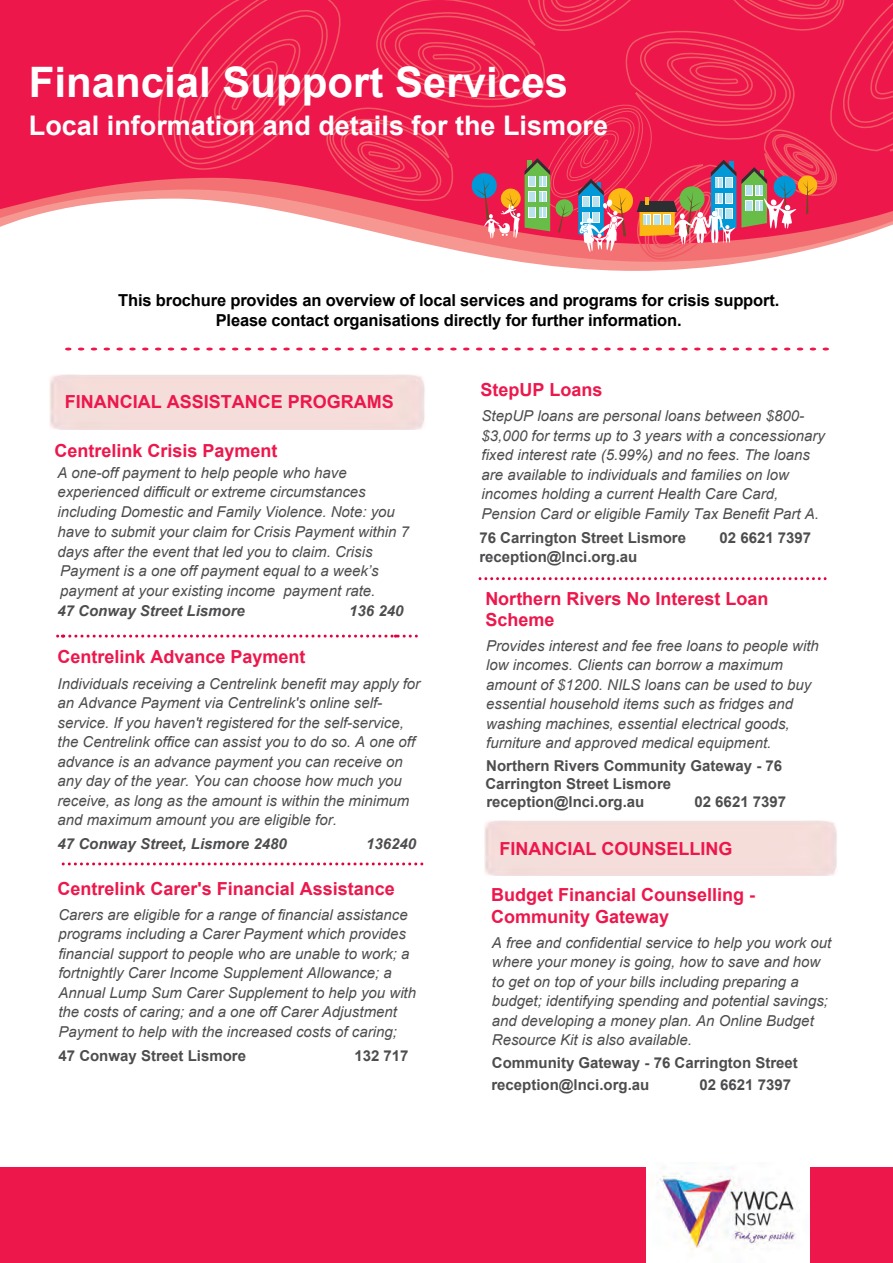
<style>
.page{position:relative;width:893px;height:1263px;background:#fff}
.page>*{position:absolute;margin:0;border:0;box-sizing:border-box;transform-origin:0 0}
.t1{font:700 42px "Arial";color:#fff}
.t2{font:700 27px "Arial";color:#fff}
.t3{font:700 18px/21.6px "Arial";color:#ed174c}
.t4{font:700 18px "Arial";color:#ed174c}
.t5{font:700 16.5px/19.8px "Arial";letter-spacing:-.01em;color:#000;text-align:center}
.t6{font:italic 15px/19.5px "Arial";color:#4d4d4f}
.t7{font:italic 15px/19.5px "Arial";color:#4d4d4f}
.t8{font:700 15px/18px "Arial";color:#4d4d4f}
.t9{font:italic 700 15px "Arial";color:#4d4d4f}
.t10{font:italic 700 15px "Arial";color:#4d4d4f}
.s1{font-style:inherit}
</style>
<div class="page">
<div style="left:0;top:1167px;width:893px;height:96px;background:#ed174c"></div>
<img style="left:646px;top:1162px;width:163px;height:101px">
<svg style="left:530px;top:263px;width:209px;height:8px;fill:#f69792"></svg>
<svg style="left:0;top:0;width:133px;height:227px;background:#ee2f5c"></svg>
<svg style="left:133px;top:0;width:760px;height:263px;background:#ea4567"></svg>
<div style="left:484px;top:821px;width:353px;height:55px;background:#f5ddda"></div>
<svg style="left:68px;top:347px;width:758px;height:4px"></svg>
<svg style="left:58px;top:635px;width:358px;height:3px"></svg>
<svg style="left:63px;top:862px;width:359px;height:3px"></svg>
<svg style="left:480px;top:577px;width:345px;height:3px"></svg>
<h1 class="t1" style="left:29px;top:53px;width:541px">Financial Support Services</h1>
<h2 class="t2" style="left:29px;top:107px;width:581px">Local information and details for the Lismore</h2>
<p class="t5" style="left:118px;top:291px;width:663px">This brochure provides an overview of local services and programs for crisis support.<br>Please contact organisations directly for further information.</p>
<p class="t4" style="left:65px;top:389px;width:331px">FINANCIAL ASSISTANCE PROGRAMS</p>
<p class="t4" style="left:54px;top:437px;width:225px">Centrelink Crisis Payment</p>
<p class="t7" style="left:57px;top:463px;width:353px">A one-off payment to help people who have experienced difficult or extreme circumstances including Domestic and Family Violence. Note: you have to submit your claim for Crisis Payment within 7 days after the event that led you to claim. Crisis Payment is a one off payment equal to a week’s payment at your existing income payment rate.</p>
<p class="t10" style="left:57px;top:600px;width:189px">47 Conway Street Lismore</p>
<p class="t10" style="left:349px;top:600px;width:56px">136 240</p>
<p class="t4" style="left:58px;top:644px;width:250px">Centrelink Advance Payment</p>
<p class="t7" style="left:58px;top:674px;width:364px">Individuals receiving a Centrelink benefit may apply for an Advance Payment via Centrelink's online self&shy;service. If you haven't registered for the self-service, the Centrelink office can assist you to do so. A one off advance is an advance payment you can receive on any day of the year. You can choose how much you receive, as long as the amount is within the minimum and maximum amount you are eligible for.</p>
<p class="t9" style="left:58px;top:834px;width:231px">47 Conway Street, Lismore 2480</p>
<p class="t9" style="left:366px;top:834px;width:52px">136240</p>
<p class="t3" style="left:58px;top:878px;width:339px">Centrelink Carer's Financial Assistance</p>
<p class="t6" style="left:58px;top:905px;width:359px">Carers are eligible for a range of financial assistance programs including a Carer Payment which provides financial support to people who are unable to work; a fortnightly Carer Income Supplement Allowance; a Annual Lump Sum Carer Supplement to help you with the costs of caring; and a one off Carer Adjustment Payment to help with the increased costs of caring;</p>
<p class="t8" style="left:58px;top:1046px;width:189px">47 Conway Street Lismore</p>
<p class="t8" style="left:354px;top:1046px;width:56px">132 717</p>
<p class="t3" style="left:481px;top:379px;width:124px">StepUP Loans</p>
<p class="t6" style="left:481px;top:406px;width:345px">StepUP loans are personal loans between $800- $3,000 for terms up to 3 years with a concessionary fixed interest rate (5.99%) and no fees. The loans are available to individuals and families on low incomes holding a current Health Care Card, Pension Card or eligible Family Tax Benefit Part A.</p>
<p class="t8" style="left:479px;top:529px;width:208px">76 Carrington Street Lismore</p>
<p class="t8" style="left:719px;top:529px;width:93px">02 6621 7397</p>
<p class="t8" style="left:479px;top:547px;width:159px">reception@lnci.org.au</p>
<p class="t3" style="left:485px;top:588px;width:285px">Northern Rivers No Interest Loan<br>Scheme</p>
<p class="t6" style="left:486px;top:636px;width:334px">Provides interest and fee free loans to people with low incomes. Clients can borrow a maximum amount of $1200. NILS loans can be used to buy essential household items such as fridges and washing machines, essential electrical goods, furniture and approved medical equipment.</p>
<p class="t8" style="left:485px;top:757px;width:298px">Northern Rivers Community Gateway - 76<br>Carrington Street Lismore reception@lnci.org.au</p>
<p class="t8" style="left:694px;top:793px;width:93px">02 6621 7397</p>
<p class="t3" style="left:500px;top:837px;width:234px"><span class="s1">FINANCIAL</span> COUNSELLING</p>
<p class="t3" style="left:491px;top:884px;width:266px">Budget Financial Counselling -<br>Community Gateway</p>
<p class="t6" style="left:492px;top:933px;width:341px">A free and confidential service to help you work out where your money is going, how to save and how to get on top of your bills including preparing a budget; identifying spending and potential savings; and developing a money plan. An Online Budget Resource Kit is also available.</p>
<p class="t8" style="left:491px;top:1051px;width:308px;line-height:22.4px">Community Gateway - 76 Carrington Street reception@lnci.org.au</p>
<p class="t8" style="left:699px;top:1076px;width:93px">02 6621 7397</p>
</div>
